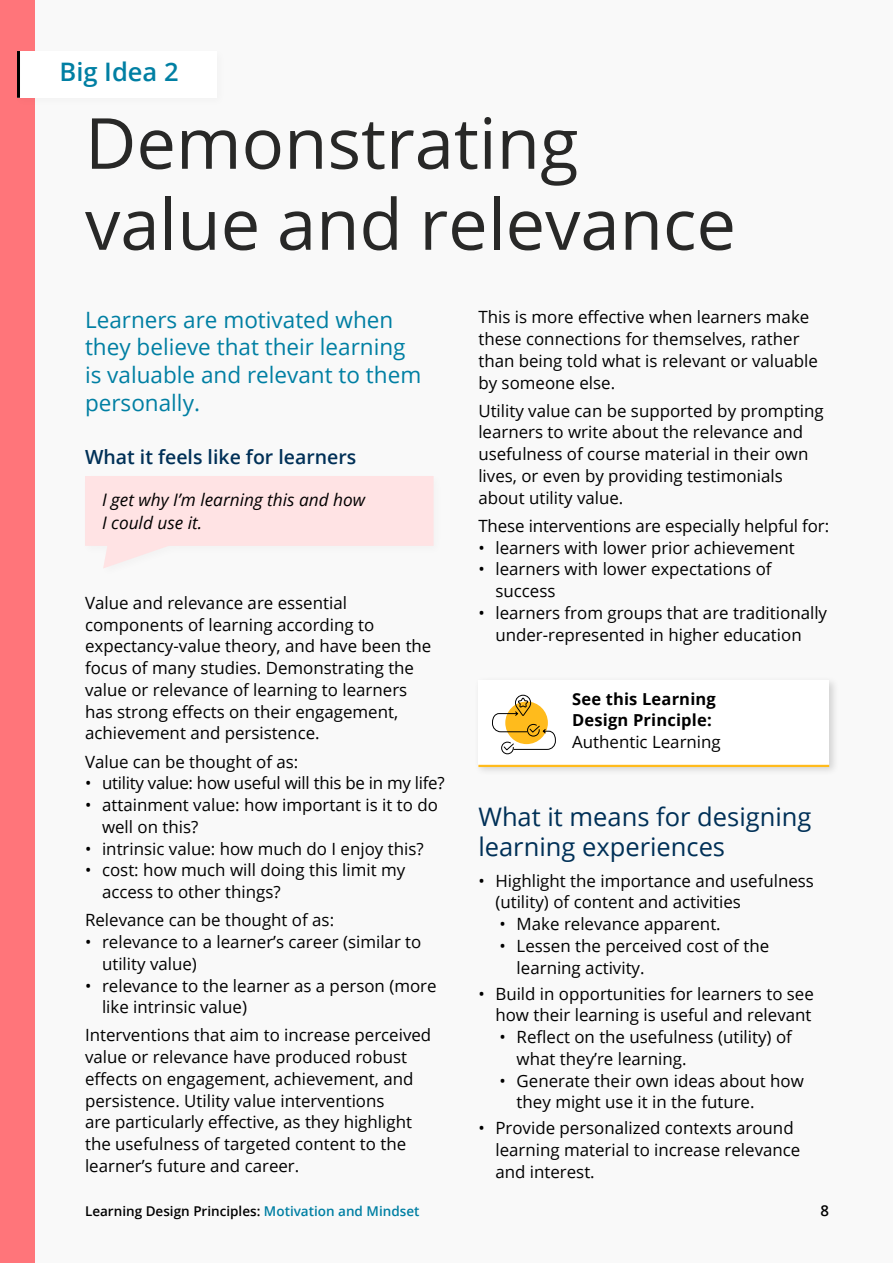
<style>
.page{position:relative;width:893px;height:1263px;background:#f9f9f9}
.page>*{position:absolute;margin:0;border:0;box-sizing:border-box;transform-origin:0 0}
.H1_-_black{font:70.5px/81px "Open Sans";color:#282827}
.t1{font:25.5px/30.6px "Open Sans";color:#003057}
.Big_idea{font:600 25.5px "Open Sans";color:#007fa3}
.Standfirst{font:22.5px/27.8px "Open Sans";color:#007fa3}
.H3{font:600 19.5px "Open Sans";color:#003057}
.t2{font:italic 17.25px/22.5px "Open Sans";color:#000}
.Body{font:16.8px/21.8px "Open Sans";color:#000}
.Body-2{font:700 16.5px/21px "Open Sans";letter-spacing:.01em;color:#000}
.t3{font:600 15px "Open Sans";color:#000}
.t4{font:600 13.5px "Open Sans";color:#000}
.s1{color:#007fa3}
</style>
<div class="page">
<div style="left:0;top:0;width:34px;height:1263px;background:#ff757a"></div>
<div style="left:13px;top:47px;width:214px;height:61px;background:#000;opacity:.03"></div>
<div style="left:17px;top:51px;width:200px;height:47px;background:#fff"></div>
<hr style="left:17px;top:51px;width:3px;height:47px;background:#000">
<svg style="left:85px;top:476px;width:349px;height:92px"></svg>
<div style="left:474px;top:676px;width:365px;height:101px;background:#000;opacity:.15"></div>
<div style="left:478px;top:680px;width:351px;height:86px;background:#fff"></div>
<hr style="left:478px;top:765px;width:351px;height:2px;background:#ffbb1c">
<svg style="left:492px;top:694px;width:64px;height:61px"></svg>
<p class="Big_idea" style="left:60px;top:54px;width:121px">Big Idea 2</p>
<h1 class="H1_-_black" style="left:85px;top:101px;width:652px">Demonstrating value and relevance</h1>
<p class="Standfirst" style="left:85px;top:305px;width:338px">Learners are motivated when they believe that their learning is valuable and relevant to them personally.</p>
<h2 class="H3" style="left:85px;top:444px;width:273px">What it feels like for learners</h2>
<p class="t2" style="left:102px;top:488px;width:265px">I get why I’m learning this and how<br>I could use it.</p>
<p class="Body" style="left:85px;top:591px;width:348px">Value and relevance are essential components of learning according to expectancy-value theory, and have been the focus of many studies. Demonstrating the value or relevance of learning to learners has strong effects on their engagement, achievement and persistence.</p>
<p class="Body" style="left:85px;top:750px;width:215px">Value can be thought of as:</p>
<p class="Body" style="left:85px;top:772px;width:361px">• utility value: how useful will this be in my life?</p>
<p class="Body" style="left:102px;top:794px;width:337px;text-indent:-17px">• attainment value: how important is it to do well on this?</p>
<p class="Body" style="left:85px;top:837px;width:340px">• intrinsic value: how much do I enjoy this?</p>
<p class="Body" style="left:102px;top:859px;width:305px;text-indent:-17px">• cost: how much will doing this limit my access to other things?</p>
<p class="Body" style="left:85px;top:909px;width:251px">Relevance can be thought of as:</p>
<p class="Body" style="left:102px;top:930px;width:321px;text-indent:-17px">• relevance to a learner’s career (similar to utility value)</p>
<p class="Body" style="left:102px;top:974px;width:336px;text-indent:-17px">• relevance to the learner as a person (more like intrinsic value)</p>
<p class="Body" style="left:85px;top:1024px;width:348px">Interventions that aim to increase perceived value or relevance have produced robust effects on engagement, achievement, and persistence. Utility value interventions<br>are particularly effective, as they highlight the usefulness of targeted content to the learner’s future and career.</p>
<p class="Body" style="left:478px;top:306px;width:341px">This is more effective when learners make these connections for themselves, rather than being told what is relevant or valuable by someone else.</p>
<p class="Body" style="left:478px;top:399px;width:347px">Utility value can be supported by prompting learners to write about the relevance and usefulness of course material in their own lives, or even by providing testimonials about utility value.</p>
<p class="Body" style="left:478px;top:514px;width:352px">These interventions are especially helpful for:</p>
<p class="Body" style="left:478px;top:536px;width:318px">• learners with lower prior achievement</p>
<p class="Body" style="left:495px;top:558px;width:278px;text-indent:-17px">• learners with lower expectations of success</p>
<p class="Body" style="left:478px;top:601px;width:350px;text-align:center">• learners from groups that are traditionally under-represented in higher education</p>
<p class="Body-2" style="left:572px;top:688px;width:145px">See this Learning<br>Design Principle:</p>
<p class="Body" style="left:572px;top:730px;width:150px">Authentic Learning</p>
<h2 class="t1" style="left:478px;top:800px;width:335px">What it means for designing learning experiences</h2>
<p class="Body" style="left:495px;top:869px;width:320px;text-indent:-17px">• Highlight the importance and usefulness (utility) of content and activities</p>
<p class="Body" style="left:500px;top:913px;width:223px">• Make relevance apparent.</p>
<p class="Body" style="left:517px;top:934px;width:254px;text-indent:-17px">• Lessen the perceived cost of the learning activity.</p>
<p class="Body" style="left:478px;top:982px;width:337px;text-align:right">• Build in opportunities for learners to see how their learning is useful and relevant</p>
<p class="Body" style="left:517px;top:1026px;width:277px;text-indent:-17px">• Reflect on the usefulness (utility) of what they’re learning.</p>
<p class="Body" style="left:517px;top:1069px;width:289px;text-indent:-17px">• Generate their own ideas about how they might use it in the future.</p>
<p class="Body" style="left:495px;top:1117px;width:306px;text-indent:-17px">• Provide personalized contexts around learning material to increase relevance and interest.</p>
<p class="t4" style="left:85px;top:1202px;width:336px">Learning Design Principles: <span class="s1">Motivation and Mindset</span></p>
<p class="t3" style="left:821px;top:1200px;width:10px">8</p>
</div>
